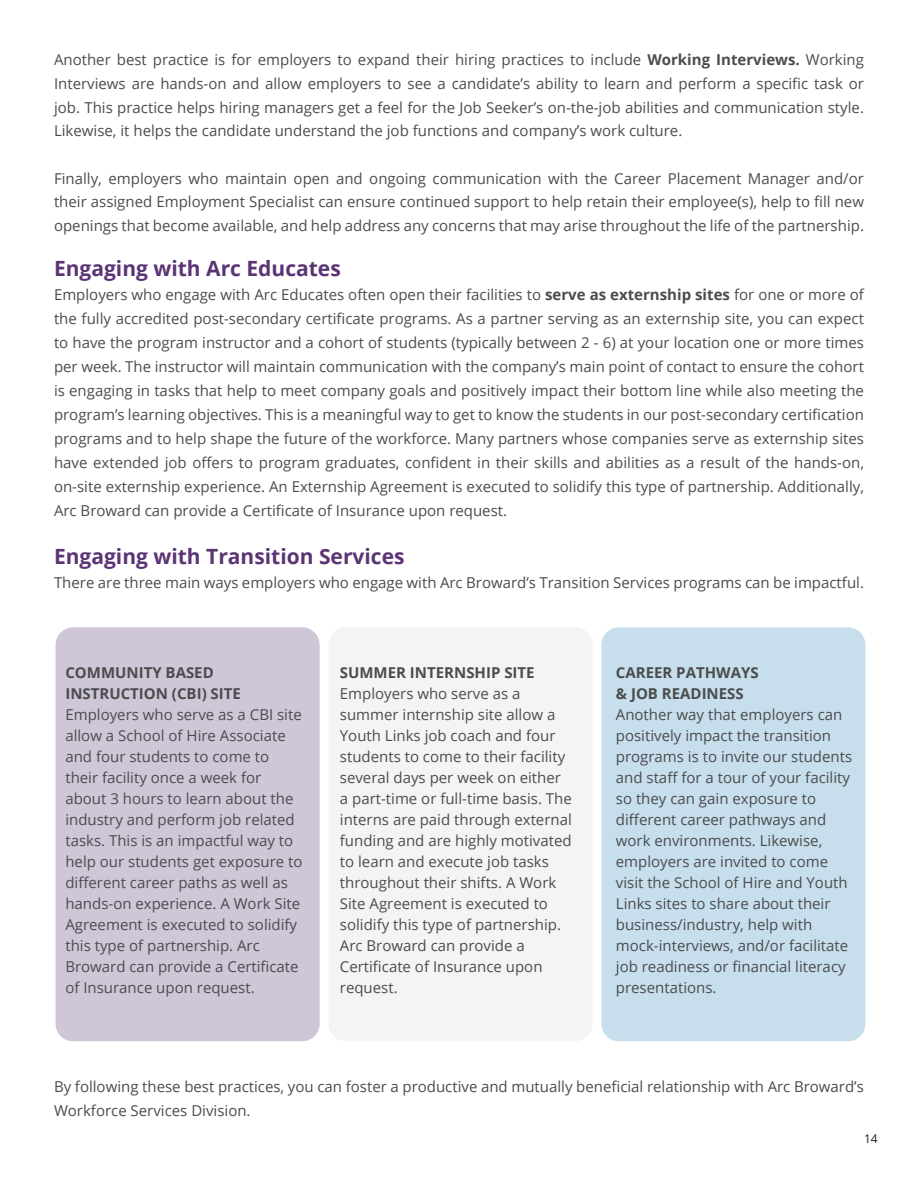
<style>
.page{position:relative;width:918px;height:1188px;background:#fff}
.page>*{position:absolute;margin:0;border:0;box-sizing:border-box;transform-origin:0 0}
.t1{font:700 21px "Open Sans";color:#5b3475}
.t2{font:15px/21px "Open Sans";color:#4b4c4d}
.t3{font:700 15px/21px "Open Sans";color:#4b4c4d}
.t4{font:12px "Open Sans";color:#231f20}
.s1{font-weight:700}
</style>
<div class="page">
<div style="left:56px;top:627px;width:264px;height:414px;background:#cfc6d7;border-radius:17px"></div>
<div style="left:328px;top:627px;width:265px;height:414px;background:#f4f4f4;border-radius:17px"></div>
<div style="left:601px;top:627px;width:264px;height:414px;background:#c7deec;border-radius:17px"></div>
<p class="t2" style="left:54px;top:48px;width:812px;line-height:23.7px;text-align:justify">Another best practice is for employers to expand their hiring practices to include <span class="s1">Working Interviews.</span> Working Interviews are hands-on and allow employers to see a candidate’s ability to learn and perform a specific task or job. This practice helps hiring managers get a feel for the Job Seeker’s on-the-job abilities and communication style.<br>Likewise, it helps the candidate understand the job functions and company’s work culture.</p>
<p class="t2" style="left:54px;top:166px;width:812px;line-height:23.9px;text-align:justify">Finally, employers who maintain open and ongoing communication with the Career Placement Manager and/or their assigned Employment Specialist can ensure continued support to help retain their employee(s), help to fill new openings that become available, and help address any concerns that may arise throughout the life of the partnership.</p>
<p class="t1" style="left:54px;top:254px;width:288px">Engaging with Arc Educates</p>
<p class="t2" style="left:54px;top:282px;width:812px;line-height:24px;text-align:justify">Employers who engage with Arc Educates often open their facilities to <span class="s1">serve as externship sites</span> for one or more of the fully accredited post-secondary certificate programs. As a partner serving as an externship site, you can expect to have the program instructor and a cohort of students (typically between 2 - 6) at your location one or more times per week. The instructor will maintain communication with the company’s main point of contact to ensure the cohort is engaging in tasks that help to meet company goals and positively impact their bottom line while also meeting the program’s learning objectives. This is a meaningful way to get to know the students in our post-secondary certification programs and to help shape the future of the workforce. Many partners whose companies serve as externship sites have extended job offers to program graduates, confident in their skills and abilities as a result of the hands-on, on-site externship experience. An Externship Agreement is executed to solidify this type of partnership. Additionally, Arc Broward can provide a Certificate of Insurance upon request.</p>
<p class="t1" style="left:54px;top:542px;width:352px">Engaging with Transition Services</p>
<p class="t2" style="left:54px;top:572px;width:812px">There are three main ways employers who engage with Arc Broward’s Transition Services programs can be impactful.</p>
<p class="t3" style="left:65px;top:662px;width:177px">COMMUNITY BASED<br>INSTRUCTION (CBI) SITE</p>
<p class="t2" style="left:65px;top:704px;width:239px">Employers who serve as a CBI site allow a School of Hire Associate and four students to come to their facility once a week for about 3 hours to learn about the industry and perform job related tasks. This is an impactful way to help our students get exposure to different career paths as well as hands-on experience. A Work Site<br>Agreement is executed to solidify this type of partnership. Arc<br>Broward can provide a Certificate of Insurance upon request.</p>
<p class="t2" style="left:340px;top:662px;width:233px"><span class="s1">SUMMER INTERNSHIP SITE<br></span>Employers who serve as a summer internship site allow a<br>Youth Links job coach and four students to come to their facility several days per week on either a part-time or full-time basis. The interns are paid through external funding and are highly motivated to learn and execute job tasks throughout their shifts. A Work<br>Site Agreement is executed to solidify this type of partnership.<br>Arc Broward can provide a<br>Certificate of Insurance upon request.</p>
<p class="t3" style="left:616px;top:662px;width:144px">CAREER PATHWAYS &amp; JOB READINESS</p>
<p class="t2" style="left:616px;top:704px;width:238px">Another way that employers can positively impact the transition programs is to invite our students and staff for a tour of your facility so they can gain exposure to different career pathways and work environments. Likewise, employers are invited to come visit the School of Hire and Youth<br>Links sites to share about their business/industry, help with mock-interviews, and/or facilitate job readiness or financial literacy presentations.</p>
<p class="t2" style="left:54px;top:1074px;width:811px;line-height:24px">By following these best practices, you can foster a productive and mutually beneficial relationship with Arc Broward’s<br>Workforce Services Division.</p>
<p class="t4" style="left:864px;top:1131px;width:15px">14</p>
</div>
